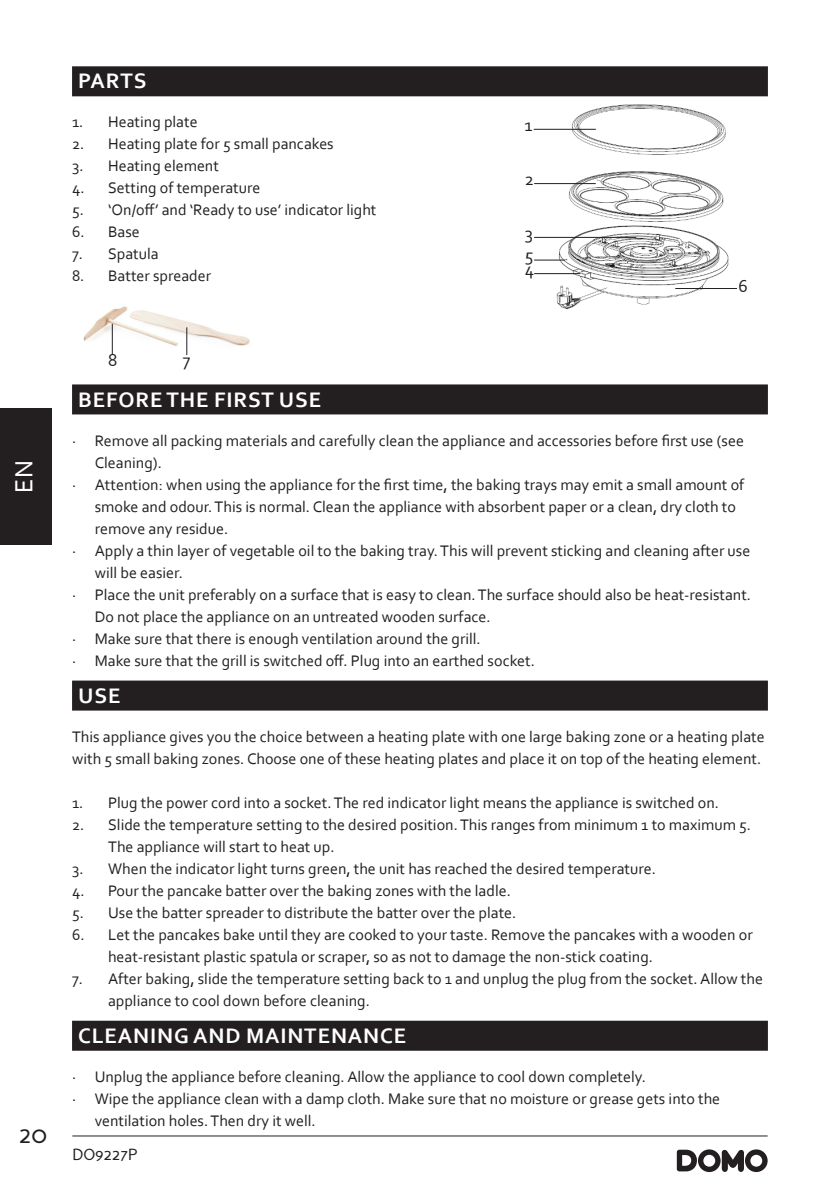
<style>
.page{position:relative;width:840px;height:1191px;background:#fff}
.page>*{position:absolute;margin:0;border:0;box-sizing:border-box;transform-origin:0 0}
.t1{font:26px "Corbel";color:#fff}
.t2{font:24px "Perspective Sans";color:#231f20}
.TITEL_NIVEAU_1{font:700 22px "Corbel";letter-spacing:.04em;color:#fff}
.t3{font:18px "Corbel";color:#231f20}
.TEKST{font:16px/22px "Corbel";color:#231f20}
.t4{font:16px "Perspective Sans";color:#231f20}
</style>
<div class="page">
<hr style="left:72px;top:1135px;width:695px;height:1px;background:#231f20">
<svg style="left:676px;top:1149px;width:91px;height:23px"></svg>
<div style="left:0;top:408px;width:51px;height:136px;background:#231f20"></div>
<div style="left:72px;top:66px;width:695px;height:30px;background:#231f20"></div>
<div style="left:72px;top:384px;width:695px;height:30px;background:#231f20"></div>
<div style="left:72px;top:680px;width:695px;height:30px;background:#231f20"></div>
<div style="left:72px;top:1020px;width:695px;height:30px;background:#231f20"></div>
<img style="left:83px;top:306px;width:167px;height:49px">
<hr style="left:112px;top:324px;width:1px;height:31px;background:#231f20">
<svg style="left:186px;top:327px;width:1px;height:28px"></svg>
<img style="left:534px;top:104px;width:203px;height:205px">
<hr style="left:533px;top:129px;width:62px;height:1px;background:#231f20">
<hr style="left:534px;top:183px;width:61px;height:1px;background:#231f20">
<hr style="left:534px;top:237px;width:102px;height:1px;background:#231f20">
<hr style="left:534px;top:273px;width:46px;height:1px;background:#231f20">
<hr style="left:534px;top:259px;width:30px;height:1px;background:#231f20">
<hr style="left:675px;top:288px;width:61px;height:1px;background:#231f20">
<h1 class="t1" style="left:8px;top:492px;width:34px;rotate:-90deg">EN</h1>
<h2 class="t2" style="left:19px;top:1120px;width:29px">20</h2>
<p class="TITEL_NIVEAU_1" style="left:78px;top:67px;width:70px">PARTS</p>
<p class="TEKST" style="left:72px;top:111px;width:127px">1. Heating plate</p>
<p class="TEKST" style="left:72px;top:133px;width:263px">2. Heating plate for 5 small pancakes</p>
<p class="TEKST" style="left:72px;top:155px;width:148px">3. Heating element</p>
<p class="TEKST" style="left:72px;top:177px;width:190px">4. Setting of temperature</p>
<p class="TEKST" style="left:72px;top:199px;width:306px">5. ‘On/off’ and ‘Ready to use’ indicator light</p>
<p class="TEKST" style="left:72px;top:221px;width:69px">6. Base</p>
<p class="TEKST" style="left:72px;top:243px;width:88px">7. Spatula</p>
<p class="TEKST" style="left:72px;top:265px;width:140px">8. Batter spreader</p>
<p class="t3" style="left:524px;top:114px;width:10px">1</p>
<p class="t3" style="left:524px;top:168px;width:11px">2</p>
<p class="t3" style="left:524px;top:222px;width:10px">3</p>
<p class="t3" style="left:524px;top:258px;width:11px">4</p>
<p class="t3" style="left:524px;top:244px;width:10px">5</p>
<p class="t3" style="left:738px;top:275px;width:11px">6</p>
<p class="t3" style="left:108px;top:349px;width:11px">8</p>
<p class="t3" style="left:183px;top:349px;width:9px">7</p>
<p class="TITEL_NIVEAU_1" style="left:78px;top:385px;width:244px">BEFORE THE FIRST USE</p>
<p class="TEKST" style="left:95px;top:429px;width:650px;text-indent:-23px">· Remove all packing materials and carefully clean the appliance and accessories before first use (see<br>Cleaning).</p>
<p class="TEKST" style="left:95px;top:473px;width:650px;text-indent:-23px">· Attention: when using the appliance for the first time, the baking trays may emit a small amount of smoke and odour. This is normal. Clean the appliance with absorbent paper or a clean, dry cloth to remove any residue.</p>
<p class="TEKST" style="left:95px;top:539px;width:656px;text-indent:-23px">· Apply a thin layer of vegetable oil to the baking tray. This will prevent sticking and cleaning after use will be easier.</p>
<p class="TEKST" style="left:95px;top:583px;width:657px;text-indent:-23px">· Place the unit preferably on a surface that is easy to clean. The surface should also be heat-resistant.<br>Do not place the appliance on an untreated wooden surface.</p>
<p class="TEKST" style="left:72px;top:627px;width:410px">· Make sure that there is enough ventilation around the grill.</p>
<p class="TEKST" style="left:72px;top:649px;width:464px">· Make sure that the grill is switched off. Plug into an earthed socket.</p>
<p class="TITEL_NIVEAU_1" style="left:78px;top:681px;width:44px">USE</p>
<p class="TEKST" style="left:72px;top:725px;width:693px">This appliance gives you the choice between a heating plate with one large baking zone or a heating plate with 5 small baking zones. Choose one of these heating plates and place it on top of the heating element.</p>
<p class="TEKST" style="left:72px;top:791px;width:648px">1. Plug the power cord into a socket. The red indicator light means the appliance is switched on.</p>
<p class="TEKST" style="left:108px;top:813px;width:644px;text-indent:-36px">2. Slide the temperature setting to the desired position. This ranges from minimum 1 to maximum 5.<br>The appliance will start to heat up.</p>
<p class="TEKST" style="left:72px;top:857px;width:585px">3. When the indicator light turns green, the unit has reached the desired temperature.</p>
<p class="TEKST" style="left:72px;top:879px;width:440px">4. Pour the pancake batter over the baking zones with the ladle.</p>
<p class="TEKST" style="left:72px;top:901px;width:445px">5. Use the batter spreader to distribute the batter over the plate.</p>
<p class="TEKST" style="left:108px;top:923px;width:645px;text-indent:-36px">6. Let the pancakes bake until they are cooked to your taste. Remove the pancakes with a wooden or heat-resistant plastic spatula or scraper, so as not to damage the non-stick coating.</p>
<p class="TEKST" style="left:108px;top:967px;width:656px;text-indent:-36px">7. After baking, slide the temperature setting back to 1 and unplug the plug from the socket. Allow the appliance to cool down before cleaning.</p>
<p class="TITEL_NIVEAU_1" style="left:78px;top:1021px;width:329px">CLEANING AND MAINTENANCE</p>
<p class="TEKST" style="left:72px;top:1065px;width:575px">· Unplug the appliance before cleaning. Allow the appliance to cool down completely.</p>
<p class="TEKST" style="left:95px;top:1087px;width:626px;text-indent:-23px">· Wipe the appliance clean with a damp cloth. Make sure that no moisture or grease gets into the ventilation holes. Then dry it well.</p>
<p class="t4" style="left:72px;top:1145px;width:67px">DO9227P</p>
</div>
